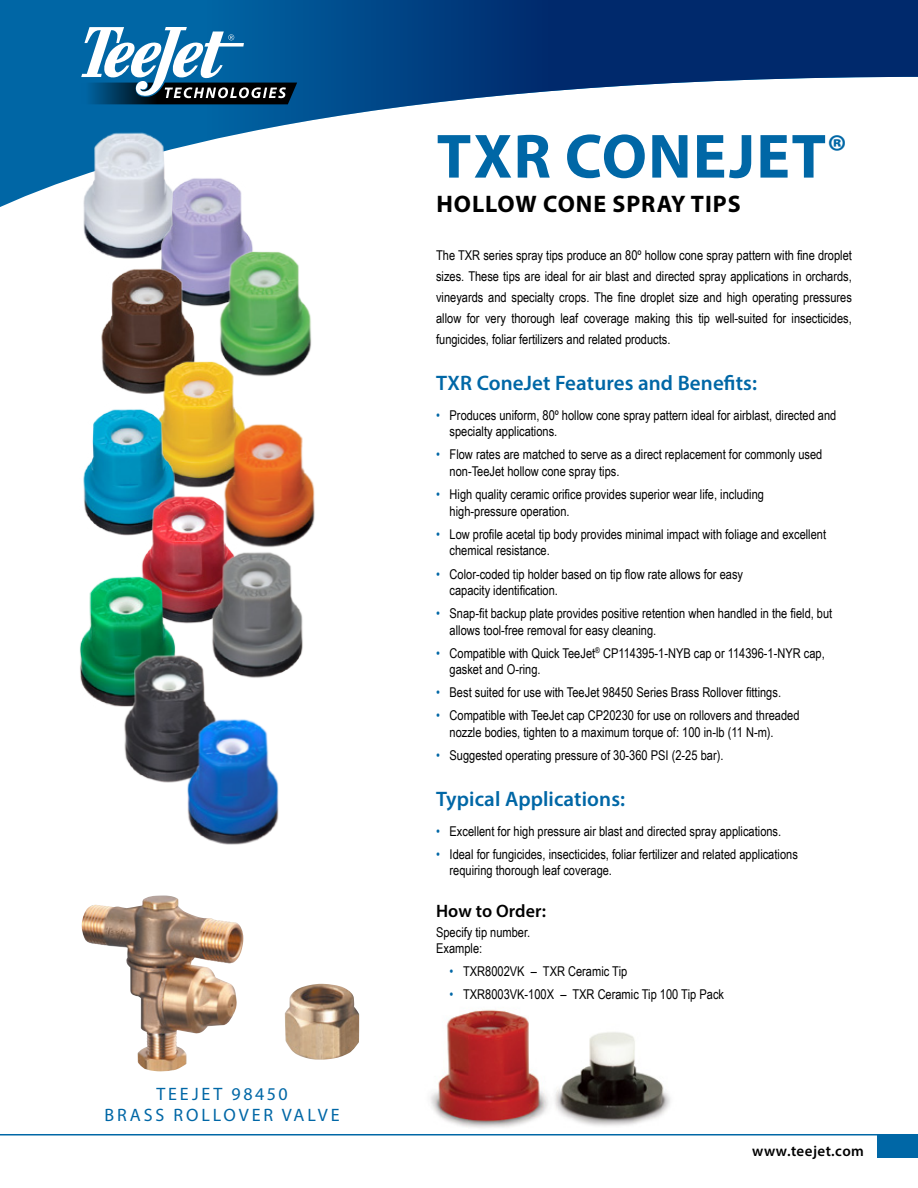
<style>
.page{position:relative;width:918px;height:1188px;background:#fff}
.page>*{position:absolute;margin:0;border:0;box-sizing:border-box;transform-origin:0 0}
.t1{font:700 63px "Myriad Pro";letter-spacing:.02em;color:#0067a6}
.t2{font:700 24px "Myriad Pro";letter-spacing:.04em;color:#000}
.t3{font:600 21px "Myriad Pro";letter-spacing:.005em;color:#0067a6}
.t4{font:18px/21px "Myriad Pro";letter-spacing:.16em;color:#0067a6;text-align:center}
.t5{font:600 18px "Myriad Pro";letter-spacing:.005em;color:#000}
.t6{font:600 15px "Myriad Pro";letter-spacing:.03em;color:#000}
.t7{font:13.5px/16.5px "Arial Narrow";color:#000}
.s1{color:#0067a6}
</style>
<div class="page">
<svg style="left:0;top:0;width:918px;height:207px"></svg>
<svg style="left:81px;top:27px;width:216px;height:77px"></svg>
<div style="left:878px;top:1134px;width:40px;height:24px;background:#0067a6"></div>
<hr style="left:0;top:1134px;width:918px;height:1px;background:#0067a6">
<img style="left:430px;top:1009px;width:240px;height:119px">
<img style="left:82px;top:896px;width:161px;height:175px">
<img style="left:285px;top:984px;width:74px;height:76px">
<img style="left:80px;top:128px;width:98px;height:131px">
<img style="left:152px;top:174px;width:104px;height:133px">
<img style="left:101px;top:266px;width:101px;height:128px">
<img style="left:216px;top:244px;width:96px;height:132px">
<img style="left:149px;top:353px;width:99px;height:135px">
<img style="left:83px;top:404px;width:96px;height:132px">
<img style="left:138px;top:493px;width:82px;height:131px">
<img style="left:207px;top:550px;width:96px;height:128px">
<img style="left:80px;top:570px;width:102px;height:137px">
<img style="left:118px;top:652px;width:103px;height:131px">
<img style="left:183px;top:715px;width:96px;height:130px">
<img style="left:220px;top:419px;width:95px;height:132px">
<h3 class="t4" style="left:105px;top:1083px;width:237px">TEEJET 98450<br>BRASS ROLLOVER VALVE</h3>
<h1 class="t1" style="left:437px;top:115px;width:412px">TXR CONEJET<sup>®</sup></h1>
<h2 class="t2" style="left:436px;top:188px;width:306px">HOLLOW CONE SPRAY TIPS</h2>
<p class="t7" style="left:436px;top:244px;width:417px;line-height:21px;text-align:justify">The TXR series spray tips produce an 80º hollow cone spray pattern with fine droplet sizes. These tips are ideal for air blast and directed spray applications in orchards, vineyards and specialty crops. The fine droplet size and high operating pressures allow for very thorough leaf coverage making this tip well-suited for insecticides, fungicides, foliar fertilizers and related products.</p>
<h3 class="t3" style="left:436px;top:369px;width:323px">TXR ConeJet Features and Benefits:</h3>
<p class="t7" style="left:450px;top:406px;width:388px;text-indent:-14px"><span class="s1">•</span> Produces uniform, 80º hollow cone spray pattern ideal for airblast, directed and specialty applications.</p>
<p class="t7" style="left:450px;top:446px;width:374px;text-indent:-14px"><span class="s1">•</span> Flow rates are matched to serve as a direct replacement for commonly used non-TeeJet hollow cone spray tips.</p>
<p class="t7" style="left:450px;top:486px;width:316px;text-indent:-14px"><span class="s1">•</span> High quality ceramic orifice provides superior wear life, including high-pressure operation.</p>
<p class="t7" style="left:450px;top:525px;width:378px;text-indent:-14px"><span class="s1">•</span> Low profile acetal tip body provides minimal impact with foliage and excellent chemical resistance.</p>
<p class="t7" style="left:450px;top:565px;width:295px;text-indent:-14px"><span class="s1">•</span> Color-coded tip holder based on tip flow rate allows for easy capacity identification.</p>
<p class="t7" style="left:450px;top:605px;width:384px;text-indent:-14px"><span class="s1">•</span> Snap-fit backup plate provides positive retention when handled in the field, but allows tool-free removal for easy cleaning.</p>
<p class="t7" style="left:450px;top:644px;width:377px;text-indent:-13px"><span class="s1">•</span> Compatible with Quick TeeJet<sup>®</sup> CP114395-1-NYB cap or 114396-1-NYR cap, gasket and O-ring.</p>
<p class="t7" style="left:436px;top:684px;width:346px"><span class="s1">•</span> Best suited for use with TeeJet 98450 Series Brass Rollover fittings.</p>
<p class="t7" style="left:450px;top:707px;width:351px;text-indent:-14px"><span class="s1">•</span> Compatible with TeeJet cap CP20230 for use on rollovers and threaded nozzle bodies, tighten to a maximum torque of: 100 in-lb (11 N-m).</p>
<p class="t7" style="left:436px;top:747px;width:289px"><span class="s1">•</span> Suggested operating pressure of 30-360 PSI (2-25 bar).</p>
<h3 class="t3" style="left:436px;top:785px;width:191px">Typical Applications:</h3>
<p class="t7" style="left:436px;top:822px;width:347px"><span class="s1">•</span> Excellent for high pressure air blast and directed spray applications.</p>
<p class="t7" style="left:450px;top:845px;width:350px;text-indent:-14px"><span class="s1">•</span> Ideal for fungicides, insecticides, foliar fertilizer and related applications requiring thorough leaf coverage.</p>
<h3 class="t5" style="left:436px;top:899px;width:111px">How to Order:</h3>
<p class="t7" style="left:436px;top:924px;width:96px">Specify tip number.<br>Example:</p>
<p class="t7" style="left:450px;top:963px;width:179px"><span class="s1">•</span> TXR8002VK – TXR Ceramic Tip</p>
<p class="t7" style="left:450px;top:986px;width:276px"><span class="s1">•</span> TXR8003VK-100X – TXR Ceramic Tip 100 Tip Pack</p>
<p class="t6" style="left:752px;top:1141px;width:113px">www.teejet.com</p>
</div>
